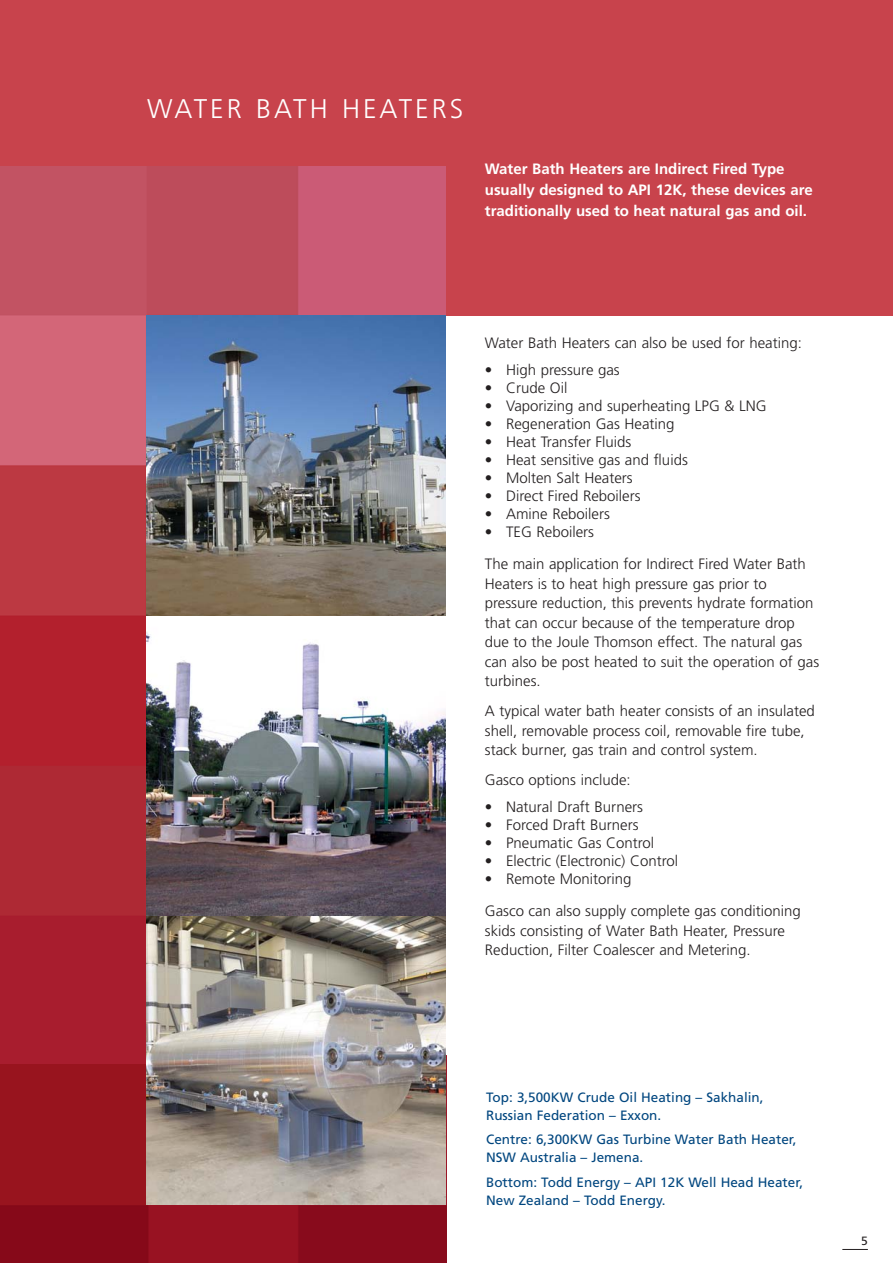
<style>
.page{position:relative;width:893px;height:1263px;background:#fff}
.page>*{position:absolute;margin:0;border:0;box-sizing:border-box;transform-origin:0 0}
.t1{font:300 27px "Frutiger";letter-spacing:.11em;color:#fff}
.t2{font:300 15px/19.5px "Frutiger";color:#231f20}
.t3{font:700 15px/21px "Frutiger";color:#fff}
.t4{font:13.5px/18px "Frutiger";color:#00467f}
.t5{font:12px "Frutiger";color:#231f20}
</style>
<div class="page">
<svg style="left:842px;top:1249px;width:25px;height:1px"></svg>
<img style="left:0;top:1064px;width:446px;height:199px">
<div style="left:0;top:0;width:892px;height:316px;background:#c8434c"></div>
<img style="left:0;top:167px;width:445px;height:897px">
<img style="left:146px;top:315px;width:300px;height:302px">
<img style="left:146px;top:916px;width:300px;height:289px">
<img style="left:146px;top:617px;width:300px;height:299px">
<h1 class="t1" style="left:147px;top:98px;width:317px">WATER BATH HEATERS</h1>
<p class="t3" style="left:485px;top:160px;width:329px">Water Bath Heaters are Indirect Fired Type usually designed to API 12K, these devices are traditionally used to heat natural gas and oil.</p>
<p class="t2" style="left:485px;top:334px;width:318px">Water Bath Heaters can also be used for heating:</p>
<p class="t2" style="left:485px;top:362px;width:136px">• High pressure gas</p>
<p class="t2" style="left:485px;top:380px;width:84px">• Crude Oil</p>
<p class="t2" style="left:485px;top:398px;width:283px">• Vaporizing and superheating LPG &amp; LNG</p>
<p class="t2" style="left:485px;top:416px;width:191px">• Regeneration Gas Heating</p>
<p class="t2" style="left:485px;top:434px;width:148px">• Heat Transfer Fluids</p>
<p class="t2" style="left:485px;top:452px;width:204px">• Heat sensitive gas and fluids</p>
<p class="t2" style="left:485px;top:470px;width:149px">• Molten Salt Heaters</p>
<p class="t2" style="left:485px;top:488px;width:157px">• Direct Fired Reboilers</p>
<p class="t2" style="left:485px;top:506px;width:127px">• Amine Reboilers</p>
<p class="t2" style="left:485px;top:517px;width:322px;line-height:31.7px">• TEG Reboilers<br>The main application for Indirect Fired Water Bath</p>
<p class="t2" style="left:485px;top:575px;width:336px">Heaters is to heat high pressure gas prior to pressure reduction, this prevents hydrate formation that can occur because of the temperature drop due to the Joule Thomson effect. The natural gas can also be post heated to suit the operation of gas turbines.</p>
<p class="t2" style="left:485px;top:702px;width:331px">A typical water bath heater consists of an insulated shell, removable process coil, removable fire tube, stack burner, gas train and control system.</p>
<p class="t2" style="left:485px;top:771px;width:147px">Gasco options include:</p>
<p class="t2" style="left:485px;top:799px;width:160px">• Natural Draft Burners</p>
<p class="t2" style="left:485px;top:817px;width:155px">• Forced Draft Burners</p>
<p class="t2" style="left:485px;top:835px;width:171px">• Pneumatic Gas Control</p>
<p class="t2" style="left:485px;top:853px;width:195px">• Electric (Electronic) Control</p>
<p class="t2" style="left:485px;top:865px;width:317px;line-height:31.7px">• Remote Monitoring<br>Gasco can also supply complete gas conditioning</p>
<p class="t2" style="left:485px;top:922px;width:301px">skids consisting of Water Bath Heater, Pressure<br>Reduction, Filter Coalescer and Metering.</p>
<p class="t4" style="left:486px;top:1089px;width:279px">Top: 3,500KW Crude Oil Heating – Sakhalin,<br>Russian Federation – Exxon.</p>
<p class="t4" style="left:486px;top:1132px;width:312px">Centre: 6,300KW Gas Turbine Water Bath Heater,<br>NSW Australia – Jemena.</p>
<p class="t4" style="left:486px;top:1174px;width:318px">Bottom: Todd Energy – API 12K Well Head Heater,<br>New Zealand – Todd Energy.</p>
<p class="t5" style="left:861px;top:1236px;width:8px">5</p>
</div>
